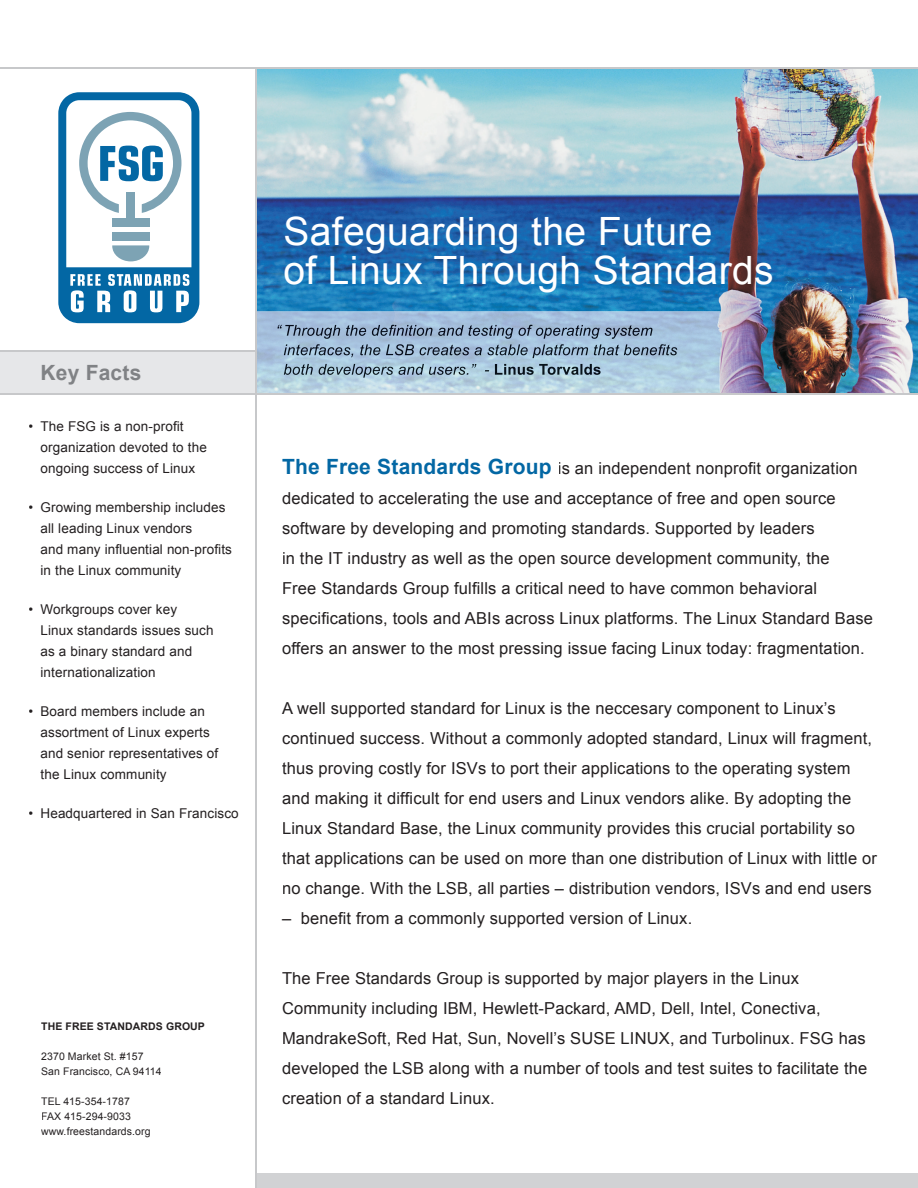
<style>
.page{position:relative;width:918px;height:1188px;background:#fff}
.page>*{position:absolute;margin:0;border:0;box-sizing:border-box;transform-origin:0 0}
.t1{font:39px/39px "Arial";letter-spacing:.01em;color:#fff}
.t2{font:700 21px "Arial";letter-spacing:.01em;color:#808285}
.t3{font:16.5px/30px "Arial";letter-spacing:.01em;color:#231f20}
.t4{font:13.5px/21px "Arial";letter-spacing:.01em;color:#231f20}
.t5{font:10.5px/15px "Arial";letter-spacing:.01em;color:#231f20}
.t6{font:700 10.5px "Arial";letter-spacing:.01em;color:#231f20}
.s1{font-weight:700;font-size:21px;color:#0367a4}
</style>
<div class="page">
<img style="left:257px;top:69px;width:661px;height:325px">
<div style="left:0;top:350px;width:256px;height:44px;background:#e6e7e9"></div>
<svg style="left:58px;top:92px;width:141px;height:231px"></svg>
<div style="left:256px;top:1173px;width:662px;height:15px;background:#d1d2d4"></div>
<svg style="left:257px;top:312px;width:462px;height:82px;background:#9fb9cf"></svg>
<img style="left:495px;top:364px;width:106px;height:11px">
<hr style="left:256px;top:68px;width:1px;height:1120px;background:#c7c8ca">
<hr style="left:0;top:394px;width:918px;height:1px;background:#c7c8ca">
<hr style="left:0;top:350px;width:256px;height:2px;background:#c7c8ca">
<hr style="left:0;top:67px;width:918px;height:2px;background:#c7c8ca">
<p class="t2" style="left:40px;top:361px;width:102px">Key Facts</p>
<p class="t4" style="left:41px;top:416px;width:168px;text-indent:-12px">• The FSG is a non-profit organization devoted to the ongoing success of Linux</p>
<p class="t4" style="left:41px;top:497px;width:193px;text-indent:-12px">• Growing membership includes all leading Linux vendors<br>and many influential non-profits in the Linux community</p>
<p class="t4" style="left:41px;top:599px;width:175px;text-indent:-12px">• Workgroups cover key<br>Linux standards issues such as a binary standard and internationalization</p>
<p class="t4" style="left:41px;top:701px;width:179px;text-indent:-12px">• Board members include an assortment of Linux experts and senior representatives of the Linux community</p>
<p class="t4" style="left:28px;top:803px;width:212px">• Headquartered in San Francisco</p>
<p class="t6" style="left:41px;top:1020px;width:165px">THE FREE STANDARDS GROUP</p>
<p class="t5" style="left:41px;top:1049px;width:122px">2370 Market St. #157<br>San Francisco, CA 94114</p>
<p class="t5" style="left:41px;top:1094px;width:111px">TEL 415-354-1787<br>FAX 415-294-9033 www.freestandards.org</p>
<h1 class="t1" style="left:283px;top:212px;width:492px">Safeguarding the Future<br>of Linux Through Standards</h1>
<p class="t3" style="left:282px;top:453px;width:592px"><span class="s1">The Free Standards Group</span> is an independent nonprofit organization dedicated to accelerating the use and acceptance of free and open source software by developing and promoting standards. Supported by leaders<br>in the IT industry as well as the open source development community, the<br>Free Standards Group fulfills a critical need to have common behavioral specifications, tools and ABIs across Linux platforms. The Linux Standard Base offers an answer to the most pressing issue facing Linux today: fragmentation.</p>
<p class="t3" style="left:282px;top:693px;width:596px">A well supported standard for Linux is the neccesary component to Linux’s continued success. Without a commonly adopted standard, Linux will fragment, thus proving costly for ISVs to port their applications to the operating system and making it difficult for end users and Linux vendors alike. By adopting the Linux Standard Base, the Linux community provides this crucial portability so that applications can be used on more than one distribution of Linux with little or no change. With the LSB, all parties – distribution vendors, ISVs and end users</p>
<p class="t3" style="left:282px;top:903px;width:412px">– benefit from a commonly supported version of Linux.</p>
<p class="t3" style="left:282px;top:963px;width:587px">The Free Standards Group is supported by major players in the Linux Community including IBM, Hewlett-Packard, AMD, Dell, Intel, Conectiva, MandrakeSoft, Red Hat, Sun, Novell’s SUSE LINUX, and Turbolinux. FSG has developed the LSB along with a number of tools and test suites to facilitate the creation of a standard Linux.</p>
</div>
